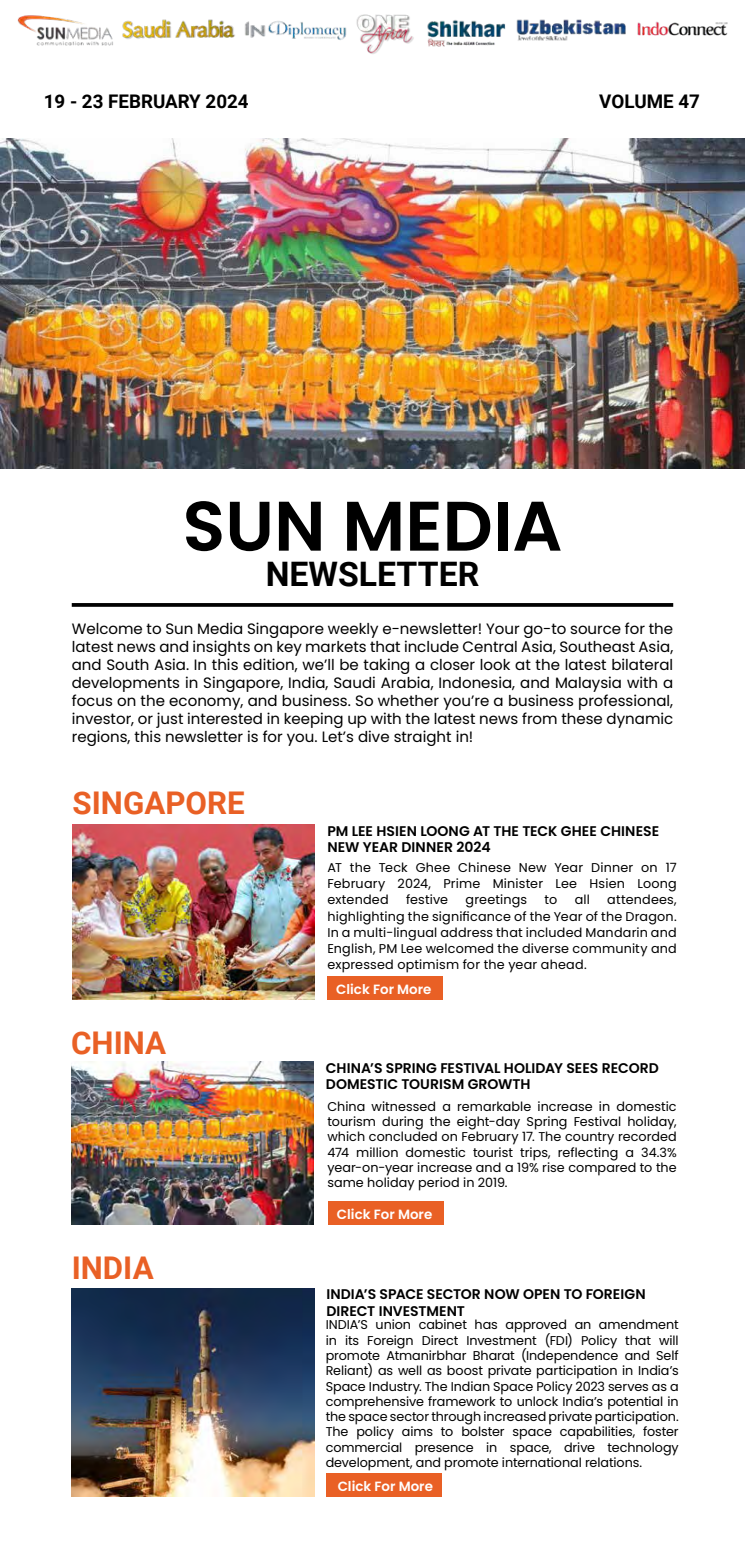
<style>
.page{position:relative;width:745px;height:1549px;background:#fff}
.page>*{position:absolute;margin:0;border:0;box-sizing:border-box;transform-origin:0 0}
.t1{font:600 70px "Poppins";color:#000}
.t2{font:700 33.75px "Roboto";color:#000}
.t3{font:700 31.25px "Roboto";color:#e96025}
.t4{font:700 18.75px "Roboto";color:#000}
.t5{font:15px/18px "Poppins";color:#000;text-align:justify}
.t6{font:600 14px/16.8px "Poppins";color:#000}
.t7{font:600 13.38px "Poppins";color:#fff}
.t8{font:12.75px/15.2px "Poppins";letter-spacing:.005em;color:#000;text-align:justify}
</style>
<div class="page">
<img style="left:0;top:14px;width:744px;height:1483px">
<img style="left:72px;top:824px;width:242px;height:176px">
<div style="left:327px;top:977px;width:115px;height:23px;background:#e96025"></div>
<img style="left:0;top:139px;width:744px;height:329px">
<img style="left:71px;top:1061px;width:242px;height:163px">
<div style="left:328px;top:1201px;width:115px;height:23px;background:#e96025"></div>
<img style="left:72px;top:1289px;width:242px;height:207px">
<div style="left:326px;top:1473px;width:115px;height:23px;background:#e96025"></div>
<h3 class="t4" style="left:44px;top:88px;width:206px">19 - 23 FEBRUARY 2024</h3>
<h3 class="t4" style="left:599px;top:88px;width:102px">VOLUME 47</h3>
<h1 class="t1" style="left:182px;top:485px;width:381px">SUN MEDIA</h1>
<h2 class="t2" style="left:265px;top:550px;width:215px">NEWSLETTER</h2>
<p class="t5" style="left:72px;top:620px;width:602px">Welcome to Sun Media Singapore weekly e-newsletter! Your go-to source for the latest news and insights on key markets that include Central Asia, Southeast Asia, and South Asia. In this edition, we’ll be taking a closer look at the latest bilateral developments in Singapore, India, Saudi Arabia, Indonesia, and Malaysia with a focus on the economy, and business. So whether you’re a business professional, investor, or just interested in keeping up with the latest news from these dynamic regions, this newsletter is for you. Let’s dive straight in!</p>
<h3 class="t3" style="left:72px;top:780px;width:173px">SINGAPORE</h3>
<h3 class="t3" style="left:71px;top:1020px;width:97px">CHINA</h3>
<h3 class="t3" style="left:72px;top:1245px;width:83px">INDIA</h3>
<p class="t6" style="left:327px;top:822px;width:333px">PM LEE HSIEN LOONG AT THE TECK GHEE CHINESE<br>NEW YEAR DINNER 2024</p>
<p class="t8" style="left:327px;top:859px;width:350px;line-height:16.2px">AT the Teck Ghee Chinese New Year Dinner on 17<br>February 2024, Prime Minister Lee Hsien Loong extended</p>
<p class="t8" style="left:406px;top:892px;width:44px">festive</p>
<p class="t8" style="left:465px;top:892px;width:63px">greetings</p>
<p class="t8" style="left:544px;top:892px;width:14px">to</p>
<p class="t8" style="left:574px;top:892px;width:17px">all</p>
<p class="t8" style="left:327px;top:891px;width:350px;line-height:16.2px;text-indent:280px">attendees, highlighting the significance of the Year of the Dragon.<br>In a multi-lingual address that included Mandarin and English, PM Lee welcomed the diverse community and expressed optimism for the year ahead.</p>
<p class="t7" style="left:336px;top:981px;width:97px">Click For More</p>
<p class="t6" style="left:326px;top:1059px;width:334px">CHINA’S SPRING FESTIVAL HOLIDAY SEES RECORD<br>DOMESTIC TOURISM GROWTH</p>
<p class="t8" style="left:327px;top:1098px;width:350px">China witnessed a remarkable increase in domestic tourism during the eight-day Spring Festival holiday, which concluded on February 17. The country recorded 474 million domestic tourist trips, reflecting a 34.3% year-on-year increase and a 19% rise compared to the same holiday period in 2019.</p>
<p class="t7" style="left:337px;top:1206px;width:97px">Click For More</p>
<p class="t6" style="left:326px;top:1286px;width:320px">INDIA’S SPACE SECTOR NOW OPEN TO FOREIGN<br>DIRECT INVESTMENT</p>
<p class="t8" style="left:325px;top:1317px;width:354px">INDIA’S union cabinet has approved an amendment in its Foreign Direct Investment (FDI) Policy that will promote Atmanirbhar Bharat (Independence and Self Reliant) as well as boost private participation in India’s Space Industry. The Indian Space Policy 2023 serves as a comprehensive framework to unlock India’s potential in the space sector through increased private participation.<br>The policy aims to bolster space capabilities, foster commercial presence in space, drive technology development, and promote international relations.</p>
<p class="t7" style="left:337px;top:1478px;width:97px">Click For More</p>
</div>
